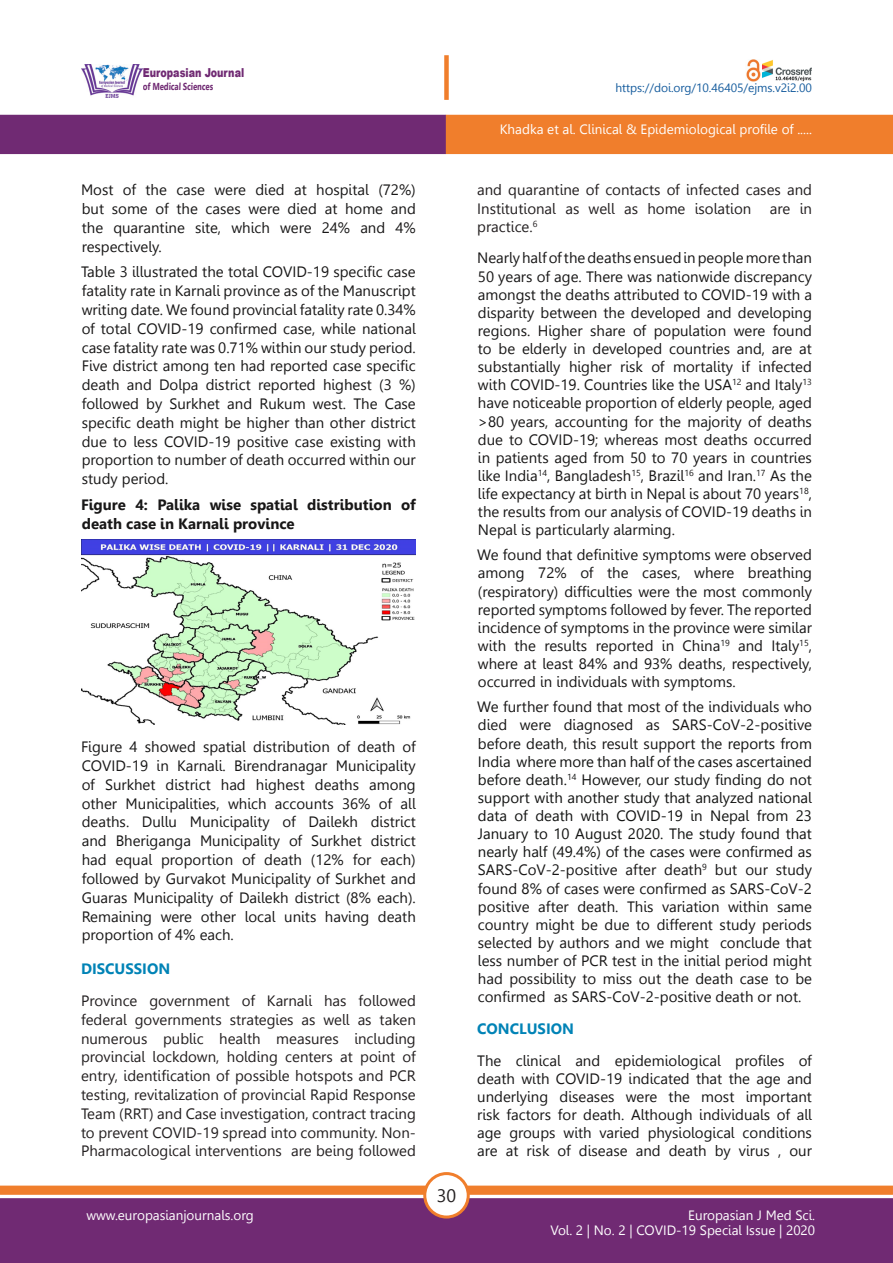
<style>
.page{position:relative;width:893px;height:1263px;background:#fff}
.page>*{position:absolute;margin:0;border:0;box-sizing:border-box;transform-origin:0 0}
.t1{font:18px "Leelawadee";color:#231f20}
.Body_text{font:15px/18.1px "Leelawadee";color:#181717;text-align:justify}
.Body_text-2{font:15px/18.8px "Leelawadee";color:#231f20;text-align:justify}
.t2{font:700 15px/18.8px "Leelawadee";color:#181717}
.Body_Headings{font:700 15px "Leelawadee";color:#0083b6}
.t3{font:13.5px/15px "Leelawadee";color:#fff;text-align:right}
.t4{font:900 12.3px "Arial";color:#702a73;scale:.77 1}
.t5{font:12px "Leelawadee";letter-spacing:-.005em;color:#175d9e}
.t6{font:700 10.05px "Leelawadee UI";color:#702a73;scale:.76 1}
.s1{color:#131413}
</style>
<div class="page">
<div style="left:0;top:1198px;width:893px;height:65px;background:#702a73;border:2px solid #702a73"></div>
<div style="left:0;top:115px;width:446px;height:39px;background:#702a73"></div>
<div style="left:446px;top:115px;width:447px;height:39px;background:#f07e2c"></div>
<div style="left:0;top:1185px;width:893px;height:10px;background:#f07e2c;border:1px solid #f07e2c"></div>
<div style="left:425px;top:1173px;width:43px;height:44px;background:#fff;border-radius:50%"></div>
<div style="left:423px;top:1172px;width:47px;height:46px;border:3px solid #f07e2c;border-radius:50%"></div>
<img style="left:81px;top:64px;width:61px;height:33px">
<div style="left:444px;top:55px;width:5px;height:45px;background:#f07e2c"></div>
<img style="left:746px;top:60px;width:66px;height:21px">
<img style="left:81px;top:539px;width:335px;height:185px">
<p class="t4" style="left:143px;top:63px;width:133px">Europasian Journal</p>
<p class="t6" style="left:143px;top:79px;width:95px">of Medical Sciences</p>
<p class="Body_text" style="left:81px;top:181px;width:336px;line-height:18.8px">Most of the case were died at hospital (72%) but some of the cases were died at home and the quarantine site, which were 24% and 4% respectively.</p>
<p class="Body_text" style="left:81px;top:263px;width:336px;line-height:18.8px">Table 3 illustrated the total COVID-19 specific case fatality rate in Karnali province as of the Manuscript writing date. We found provincial fatality rate 0.34% of total COVID-19 confirmed case, while national case fatality rate was 0.71% within our study period.<br>Five district among ten had reported case specific death and Dolpa district reported highest (3 %) followed by Surkhet and Rukum west. The Case specific death might be higher than other district due to less COVID-19 positive case existing with proportion to number of death occurred within our study period.</p>
<p class="t2" style="left:81px;top:495px;width:336px">Figure 4: Palika wise spatial distribution of death case in Karnali province</p>
<p class="Body_text" style="left:81px;top:738px;width:336px;line-height:18.8px">Figure 4 showed spatial distribution of death of COVID-19 in Karnali. Birendranagar Municipality of Surkhet district had highest deaths among other Municipalities, which accounts 36% of all deaths. Dullu Municipality of Dailekh district and Bheriganga Municipality of Surkhet district had equal proportion of death (12% for each) followed by Gurvakot Municipality of Surkhet and Guaras Municipality of Dailekh district (8% each).<br>Remaining were other local units having death proportion of 4% each.</p>
<p class="Body_Headings" style="left:81px;top:960px;width:91px">DISCUSSION</p>
<p class="Body_text-2" style="left:81px;top:991px;width:336px">Province government of Karnali has followed federal governments strategies as well as taken numerous public health measures including provincial lockdown, holding centers at point of entry, identification of possible hotspots and PCR testing, revitalization of provincial Rapid Response Team (RRT) and Case investigation, contract tracing to prevent COVID-19 spread into community. Non-Pharmacological interventions are being followed</p>
<p class="t1" style="left:437px;top:1185px;width:21px">30</p>
<p class="t5" style="left:615px;top:81px;width:198px">https://doi.org/10.46405/ejms.v2i2.00</p>
<p class="t3" style="left:500px;top:122px;width:314px">Khadka et al. Clinical &amp; Epidemiological profile of .....</p>
<p class="Body_text-2" style="left:477px;top:181px;width:336px;line-height:18.1px">and quarantine of contacts of infected cases and Institutional as well as home isolation are in practice.<sup>6</sup></p>
<p class="Body_text" style="left:477px;top:249px;width:336px">Nearly half of the deaths ensued in people more than 50 years of age. There was nationwide discrepancy amongst the deaths attributed to COVID-19 with a disparity between the developed and developing regions. Higher share of population were found to be elderly in developed countries and, are at substantially higher risk of mortality if infected with COVID-19. Countries like the USA<sup>12</sup> and Italy<sup>13 </sup>have noticeable proportion of elderly people, aged &gt;80 years, accounting for the majority of deaths due to COVID-19; whereas most deaths occurred in patients aged from 50 to 70 years in countries like India<sup>14</sup>, Bangladesh<sup>15</sup>, Brazil<sup>16</sup> and Iran.<sup>17</sup> As the life expectancy at birth in Nepal is about 70 years<sup>18</sup>, the results from our analysis of COVID-19 deaths in Nepal is particularly alarming.</p>
<p class="Body_text" style="left:477px;top:546px;width:336px">We found that definitive symptoms were observed among 72% of the cases, where breathing (respiratory) difficulties were the most commonly reported symptoms followed by fever. The reported incidence of symptoms in the province were similar with the results reported in China<sup>19</sup> and Italy<sup>15</sup>, where at least 84% and 93% deaths, respectively, occurred in individuals with symptoms.</p>
<p class="Body_text" style="left:477px;top:698px;width:336px">We further found that most of the individuals who died were diagnosed as SARS-CoV-2-positive before death, this result support the <span class="s1">reports from India where more than half of the cases ascertained before death.</span><sup>14</sup> <span class="s1">However, our study finding do not support with another study that analyzed national data of death with COVID-19 in Nepal from 23<br>January to 10 August 2020. The study found that nearly half (49.4%) of the cases were confirmed as </span>SARS-CoV-2-positive after death<sup>9</sup> but our study found 8% of cases were confirmed as SARS-CoV-2 positive after death. This variation within same country might be due to different study periods selected by authors and we might conclude that less number of PCR test in the initial period might had possibility to miss out the death case to be confirmed as SARS-CoV-2-positive death or not.</p>
<p class="Body_Headings" style="left:477px;top:1020px;width:98px">CONCLUSION</p>
<p class="Body_text" style="left:477px;top:1051px;width:336px">The clinical and epidemiological profiles of death with COVID-19 indicated that the age and underlying diseases were the most important risk factors for death. Although individuals of all age groups with varied physiological conditions are at risk of disease and death by virus , our</p>
<p class="t3" style="left:86px;top:1208px;width:169px">www.europasianjournals.org</p>
<p class="t3" style="left:550px;top:1208px;width:266px">Europasian J Med Sci.<br>Vol. 2 | No. 2 | COVID-19 Special Issue | 2020</p>
</div>
